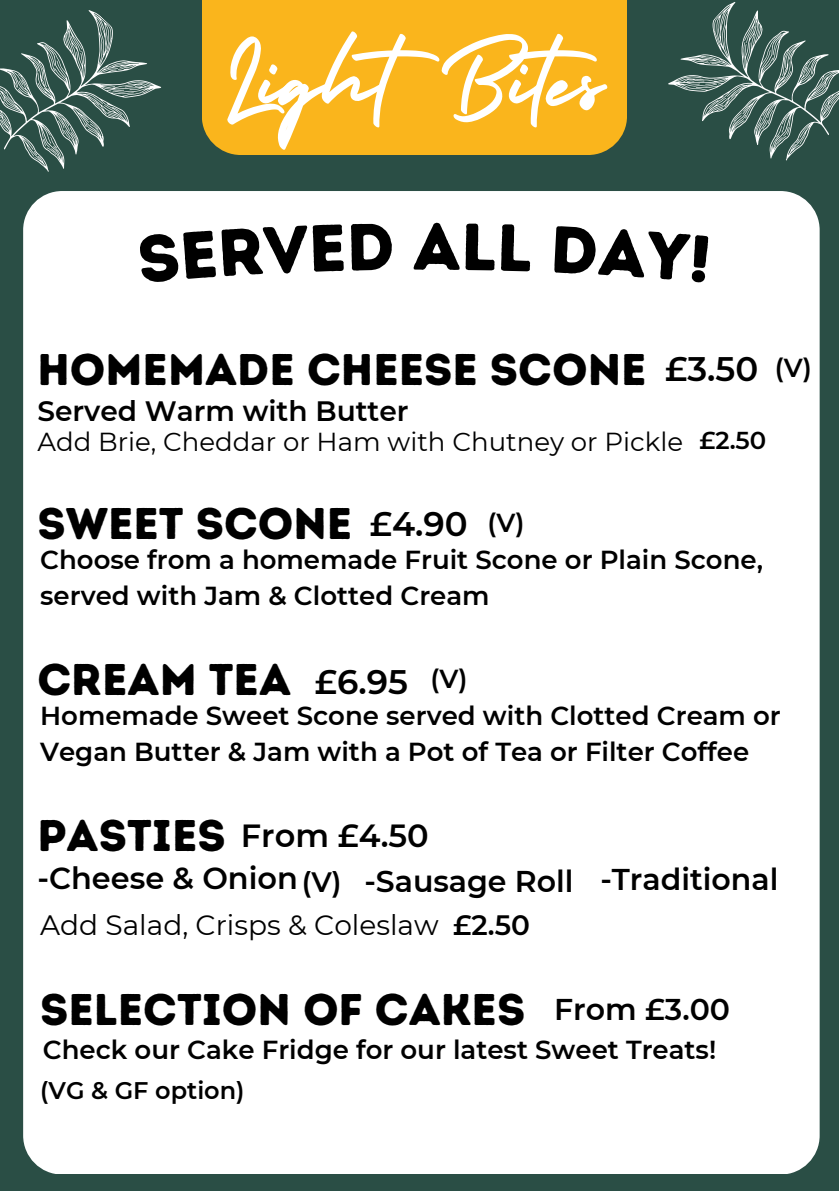
<style>
.page{position:relative;width:839px;height:1191px;background:#fff}
.page>*{position:absolute;margin:0;border:0;box-sizing:border-box;transform-origin:0 0}
.t1{font:114px "Holiday";color:#fff}
.t2{font:66.4px "Intro Rust Base";color:#000}
.t3{font:44.4px "Intro Rust Base";color:#000}
.t4{font:600 34px "Montserrat";color:#000}
.t5{font:600 32px "Montserrat";color:#000}
.t6{font:600 30.4px "Montserrat";color:#000}
.t7{font:600 30px "Montserrat";color:#000}
.t8{font:600 28px "Montserrat";color:#000}
.t9{font:28px "Montserrat";color:#000}
.t10{font:600 26px/36px "Montserrat";color:#000}
.t11{font:26px "Montserrat";color:#000}
.t12{font:600 24.4px "Montserrat";color:#000}
.t13{font:600 24px "Montserrat";color:#000}
.s1{font-size:26px}
</style>
<div class="page">
<div style="left:0;top:0;width:838px;height:1191px;background:#2a4e45"></div>
<div style="left:202px;top:0;width:424px;height:155px;background:#fab51c"></div>
<div style="left:23px;top:191px;width:796px;height:983px;background:#fff;border-radius:39px"></div>
<svg style="left:0;top:10px;width:162px;height:192px"></svg>
<svg style="left:668px;top:2px;width:170px;height:159px"></svg>
<p class="t1" style="left:224px;top:-9px;width:402px">LightBites</p>
<p class="t2" style="left:412px;top:207px;width:50px">A</p>
<h1 class="t3" style="left:37px;top:342px;width:610px">HOMEMADE CHEESE SCONE</h1>
<h6 class="t8" style="left:37px;top:394px;width:373px">Served Warm with Butter</h6>
<p class="t4" style="left:665px;top:348px;width:95px">£3.50</p>
<h4 class="t11" style="left:37px;top:426px;width:647px">Add Brie, Cheddar or Ham with Chutney or Pickle</h4>
<p class="t12" style="left:699px;top:426px;width:68px">£2.50</p>
<p class="t10" style="left:774px;top:350px;width:39px">(V)</p>
<h3 class="t3" style="left:37px;top:497px;width:316px">SWEET SCONE</h3>
<p class="t10" style="left:40px;top:542px;width:724px">Choose from a homemade Fruit Scone or Plain Scone, served with Jam &amp; Clotted Cream</p>
<h3 class="t4" style="left:370px;top:503px;width:156px">£4.90 <span class="s1">(V)</span></h3>
<p class="t3" style="left:37px;top:653px;width:255px">CREAM TEA</p>
<h3 class="t4" style="left:315px;top:661px;width:95px">£6.95</h3>
<p class="t10" style="left:430px;top:661px;width:39px">(V)</p>
<p class="t10" style="left:40px;top:698px;width:742px">Homemade Sweet Scone served with Clotted Cream or<br>Vegan Butter &amp; Jam with a Pot of Tea or Filter Coffee</p>
<p class="t3" style="left:37px;top:809px;width:190px">PASTIES</p>
<h6 class="t5" style="left:241px;top:816px;width:189px">From £4.50</h6>
<h3 class="t6" style="left:37px;top:860px;width:306px">-Cheese &amp; Onion <sub>(V)</sub></h3>
<h4 class="t7" style="left:364px;top:863px;width:211px">-Sausage Roll</h4>
<h2 class="t7" style="left:600px;top:861px;width:179px">-Traditional</h2>
<h3 class="t9" style="left:40px;top:908px;width:400px">Add Salad, Crisps &amp; Coleslaw</h3>
<h4 class="t8" style="left:453px;top:908px;width:78px">£2.50</h4>
<h4 class="t3" style="left:40px;top:982px;width:486px">SELECTION OF CAKES</h4>
<p class="t10" style="left:43px;top:1031px;width:674px">Check our Cake Fridge for our latest Sweet Treats!</p>
<h3 class="t7" style="left:554px;top:991px;width:177px">From £3.00</h3>
<p class="t13" style="left:40px;top:1075px;width:206px">(VG &amp; GF option)</p>
</div>
